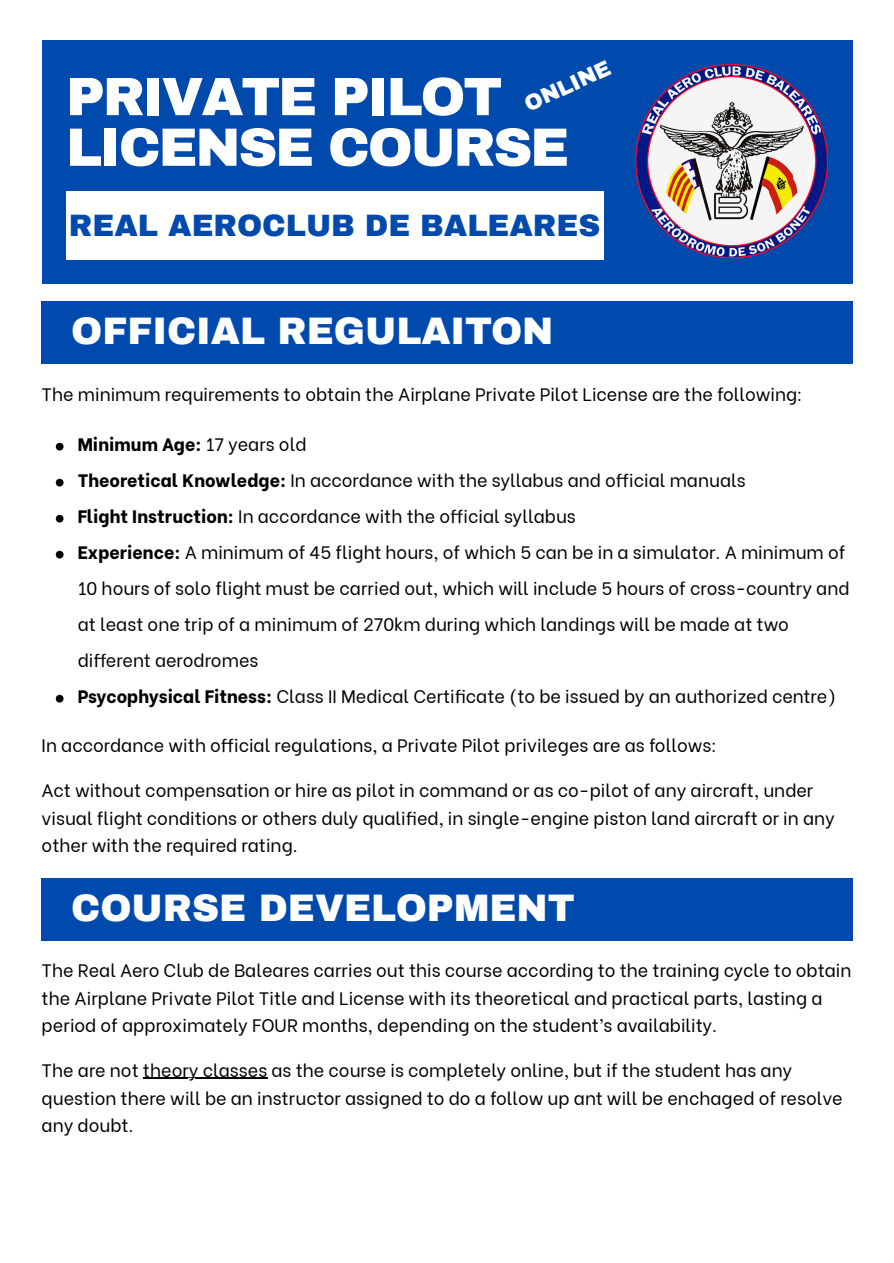
<style>
.page{position:relative;width:894px;height:1263px;background:#fff}
.page>*{position:absolute;margin:0;border:0;box-sizing:border-box;transform-origin:0 0}
.t1{font:900 54px/50.7px "Archivo";letter-spacing:-.04em;color:#fff}
.t2{font:900 37.5px "Archivo";color:#fff}
.t3{font:900 30.3px "Archivo";color:#004aad}
.t4{font:900 21.6px "Archivo";color:#fff}
.t5{font:18px/27.6px "Be Vietnam";color:#000}
.t6{font:800 18px "Be Vietnam";letter-spacing:.005em;color:#000}
.s1{font-weight:400}
.s2{font-weight:800}
</style>
<div class="page">
<hr style="left:143px;top:1078px;width:124px;height:1px;background:#000">
<div style="left:42px;top:40px;width:810px;height:244px;background:#004aad"></div>
<div style="left:66px;top:191px;width:537px;height:69px;background:#fff"></div>
<img style="left:635px;top:65px;width:192px;height:192px">
<div style="left:42px;top:302px;width:810px;height:61px;background:#004aad"></div>
<svg style="left:56px;top:443px;width:7px;height:7px"></svg>
<svg style="left:56px;top:479px;width:7px;height:7px"></svg>
<svg style="left:56px;top:515px;width:7px;height:7px"></svg>
<svg style="left:56px;top:551px;width:7px;height:7px"></svg>
<svg style="left:56px;top:695px;width:7px;height:7px"></svg>
<div style="left:42px;top:879px;width:810px;height:61px;background:#004aad"></div>
<p class="t4" style="left:520px;top:95px;width:94px;rotate:-25deg">ONLINE</p>
<p class="t1" style="left:66px;top:72px;width:504px">PRIVATE PILOT<br>LICENSE COURSE</p>
<p class="t3" style="left:69px;top:209px;width:532px">REAL AEROCLUB DE BALEARES</p>
<p class="t2" style="left:71px;top:311px;width:483px">OFFICIAL REGULAITON</p>
<p class="t5" style="left:42px;top:378px;width:762px">The minimum requirements to obtain the Airplane Private Pilot License are the following:</p>
<p class="t6" style="left:78px;top:430px;width:230px">Minimum Age: <span class="s1">17 years old</span></p>
<p class="t5" style="left:78px;top:465px;width:669px"><span class="s2">Theoretical Knowledge:</span> In accordance with the syllabus and official manuals</p>
<p class="t5" style="left:78px;top:501px;width:499px"><span class="s2">Flight Instruction:</span> In accordance with the official syllabus</p>
<p class="t5" style="left:78px;top:533px;width:773px;line-height:36px"><span class="s2">Experience:</span> A minimum of 45 flight hours, of which 5 can be in a simulator. A minimum of 10 hours of solo flight must be carried out, which will include 5 hours of cross-country and at least one trip of a minimum of 270km during which landings will be made at two different aerodromes</p>
<p class="t5" style="left:78px;top:681px;width:759px"><span class="s2">Psycophysical Fitness:</span> Class II Medical Certificate (to be issued by an authorized centre)</p>
<p class="t5" style="left:42px;top:729px;width:676px">In accordance with official regulations, a Private Pilot privileges are as follows:</p>
<p class="t5" style="left:42px;top:774px;width:794px">Act without compensation or hire as pilot in command or as co-pilot of any aircraft, under visual flight conditions or others duly qualified, in single-engine piston land aircraft or in any other with the required rating.</p>
<p class="t2" style="left:71px;top:888px;width:505px">COURSE DEVELOPMENT</p>
<p class="t5" style="left:42px;top:954px;width:811px">The Real Aero Club de Baleares carries out this course according to the training cycle to obtain the Airplane Private Pilot Title and License with its theoretical and practical parts, lasting a period of approximately FOUR months, depending on the student’s availability.</p>
<p class="t5" style="left:42px;top:1054px;width:802px">The are not theory classes as the course is completely online, but if the student has any question there will be an instructor assigned to do a follow up ant will be enchaged of resolve any doubt.</p>
</div>
